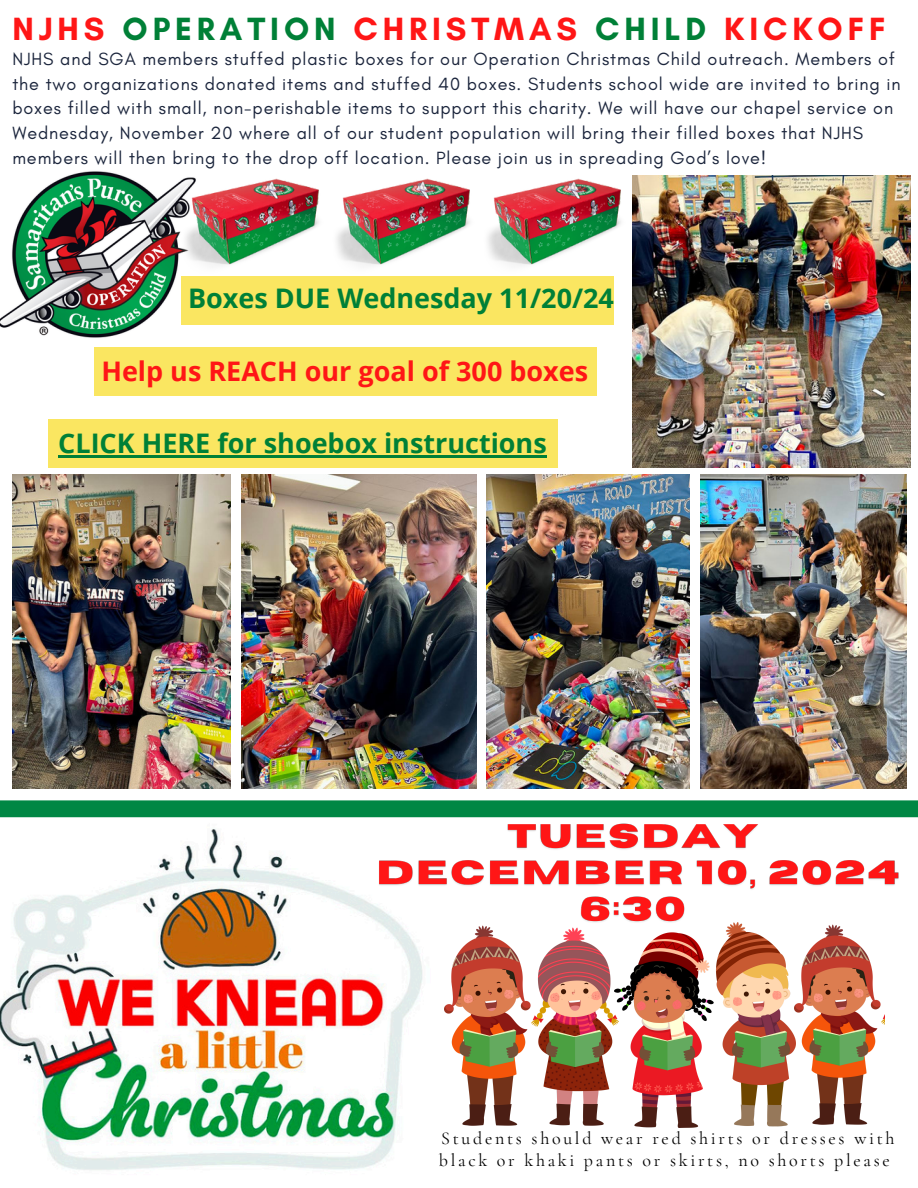
<style>
.page{position:relative;width:918px;height:1188px;background:#fff}
.page>*{position:absolute;margin:0;border:0;box-sizing:border-box;transform-origin:0 0}
.t1{font:700 32.7px "Glacial Indifference";letter-spacing:.15em;color:#ff1616}
.t2{font:700 27px "Open Sans";color:#008037}
.t3{font:700 27px "Open Sans";color:#ff1616}
.t4{font:18px/24.8px "Glacial Indifference";letter-spacing:.05em;color:#1b253c}
.t5{font:18px/22.5px "Cormorant Garamond";letter-spacing:.15em;color:#000}
.s1{color:#008037}
</style>
<div class="page">
<div style="left:0;top:800px;width:918px;height:17px;background:#008744"></div>
<img style="left:0;top:171px;width:198px;height:167px">
<div style="left:181px;top:276px;width:433px;height:48px;background:#fae661"></div>
<div style="left:94px;top:347px;width:503px;height:49px;background:#fae661"></div>
<div style="left:48px;top:419px;width:510px;height:49px;background:#fae661"></div>
<hr style="left:58px;top:455px;width:152px;height:2px;background:#008037">
<svg style="left:210px;top:455px;width:7px;height:2px"></svg>
<hr style="left:217px;top:455px;width:330px;height:2px;background:#008037">
<img style="left:182px;top:171px;width:137px;height:102px">
<img style="left:336px;top:178px;width:134px;height:87px">
<img style="left:487px;top:178px;width:134px;height:87px">
<img style="left:700px;top:475px;width:206px;height:314px">
<img style="left:486px;top:475px;width:204px;height:314px">
<img style="left:241px;top:475px;width:235px;height:314px">
<img style="left:12px;top:475px;width:219px;height:314px">
<img style="left:632px;top:175px;width:278px;height:293px">
<img style="left:0;top:829px;width:423px;height:341px">
<img style="left:444px;top:928px;width:441px;height:200px">
<img style="left:361px;top:823px;width:538px;height:105px">
<p class="t1" style="left:12px;top:9px;width:875px">NJHS <span class="s1">OPERATION</span> CHRISTMAS <span class="s1">CHILD</span> KICKOFF</p>
<p class="t4" style="left:12px;top:46px;width:890px">NJHS and SGA members stuffed plastic boxes for our Operation Christmas Child outreach. Members of the two organizations donated items and stuffed 40 boxes. Students school wide are invited to bring in boxes filled with small, non-perishable items to support this charity. We will have our chapel service on Wednesday, November 20 where all of our student population will bring their filled boxes that NJHS members will then bring to the drop off location. Please join us in spreading God’s love!</p>
<p class="t2" style="left:188px;top:280px;width:427px">Boxes DUE Wednesday 11/20/24</p>
<p class="t3" style="left:101px;top:352px;width:488px">Help us REACH our goal of 300 boxes</p>
<p class="t2" style="left:58px;top:424px;width:490px">CLICK HERE for shoebox instructions</p>
<p class="t5" style="left:439px;top:1127px;width:457px">Students should wear red shirts or dresses with black or khaki pants or skirts, no shorts please</p>
</div>
